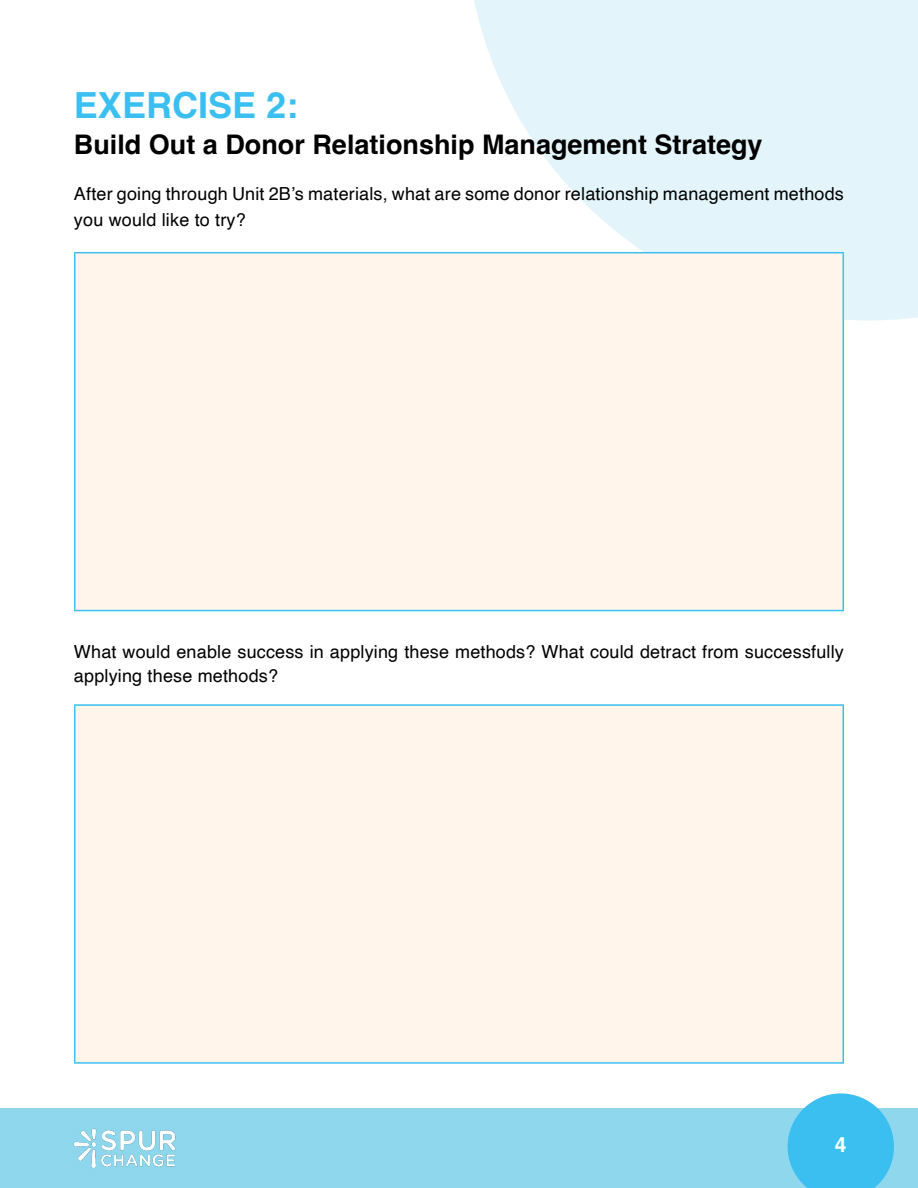
<style>
.page{position:relative;width:918px;height:1188px;background:#fff}
.page>*{position:absolute;margin:0;border:0;box-sizing:border-box;transform-origin:0 0}
.Exercice{font:700 36px "Helvetica";color:#3abff0}
.s-titre{font:700 27px "Helvetica";color:#000}
.t1{font:700 21px "Helvetica";color:#fff}
.Q_txt{font:18px/25.5px "Helvetica";letter-spacing:.01em;color:#000}
</style>
<div class="page">
<svg style="left:474px;top:0;width:444px;height:320px;background:#e6f6fa"></svg>
<div style="left:75px;top:253px;width:768px;height:358px;background:#fff5eb"></div>
<hr style="left:74px;top:252px;width:770px;height:1px;background:#3abff0">
<hr style="left:74px;top:253px;width:1px;height:357px;background:#3abff0">
<hr style="left:843px;top:253px;width:1px;height:357px;background:#3abff0">
<hr style="left:74px;top:610px;width:770px;height:1px;background:#3abff0">
<div style="left:75px;top:705px;width:768px;height:358px;background:#fff5eb"></div>
<hr style="left:74px;top:704px;width:770px;height:2px;background:#3abff0">
<hr style="left:74px;top:706px;width:1px;height:356px;background:#3abff0">
<hr style="left:843px;top:706px;width:1px;height:356px;background:#3abff0">
<hr style="left:74px;top:1062px;width:770px;height:2px;background:#3abff0">
<div style="left:0;top:1108px;width:918px;height:80px;background:#8ed7ed"></div>
<img style="left:74px;top:1128px;width:102px;height:40px">
<svg style="left:788px;top:1093px;width:106px;height:95px"></svg>
<p class="Exercice" style="left:74px;top:83px;width:226px">EXERCISE 2:</p>
<p class="s-titre" style="left:74px;top:128px;width:690px">Build Out a Donor Relationship Management Strategy</p>
<p class="Q_txt" style="left:74px;top:182px;width:771px">After going through Unit 2B’s materials, what are some donor relationship management methods you would like to try?</p>
<p class="Q_txt" style="left:74px;top:640px;width:771px;line-height:24px">What would enable success in applying these methods? What could detract from successfully applying these methods?</p>
<p class="t1" style="left:835px;top:1132px;width:13px">4</p>
</div>
